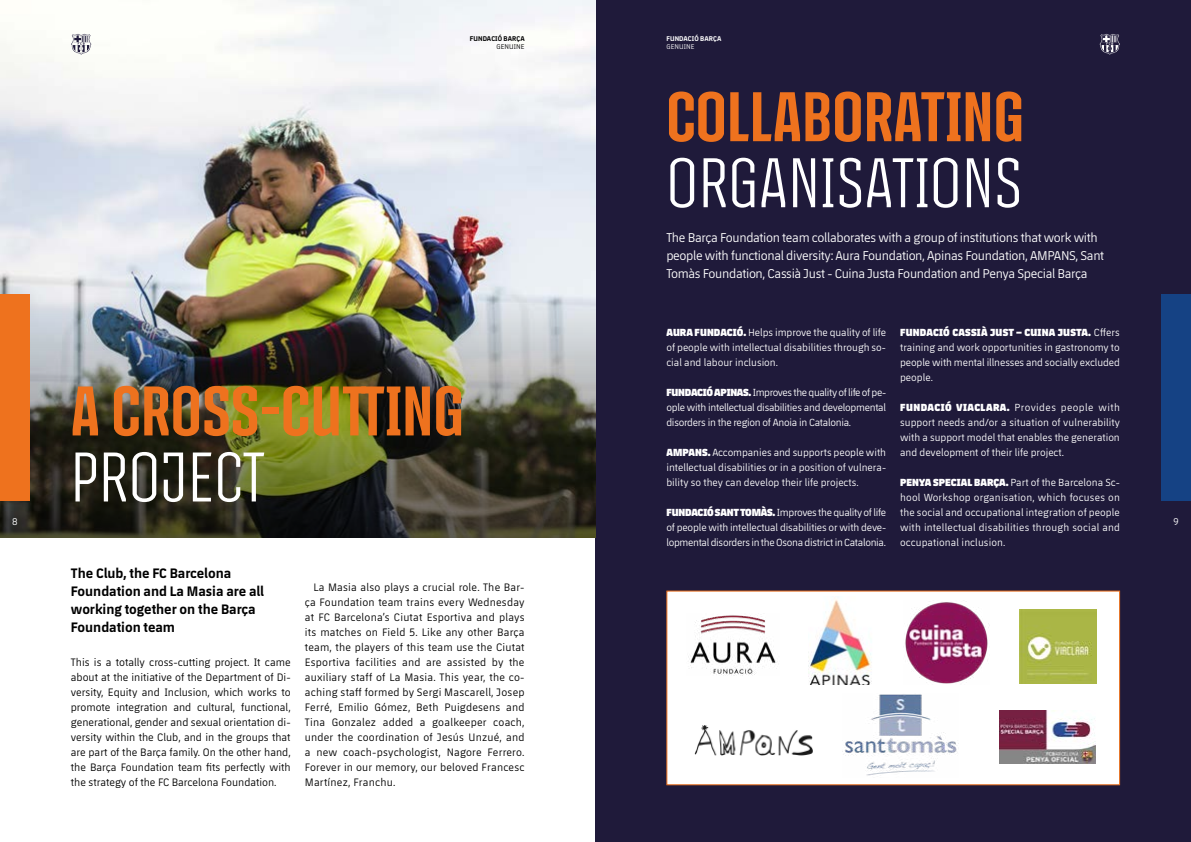
<style>
.page{position:relative;width:1191px;height:842px;background:#fff}
.page>*{position:absolute;margin:0;border:0;box-sizing:border-box;transform-origin:0 0}
.t1{font:700 72px "FCBARCELONACONDENSED";letter-spacing:.01em;color:#ee721e}
.t2{font:72px "FCBARCELONACONDENSED";letter-spacing:.01em;color:#fff}
.t3{font:700 14px/18px "FCBARCELONA";color:#000}
.t4{font:13px/18px "FCBARCELONA";letter-spacing:-.025em;color:#fff}
.t5{font:11px/15px "FCBARCELONA";color:#000;text-align:justify}
.t6{font:10.5px/15px "FCBARCELONA";letter-spacing:-.005em;color:#fff;text-align:justify}
.t7{font:10px "FCBARCELONA";color:#fff}
.t8{font:700 7px "FCBARCELONA";letter-spacing:.015em;color:#fff}
.t9{font:700 7px "FCBARCELONA";letter-spacing:.015em;color:#000}
.t10{font:7px "FCBARCELONA";letter-spacing:.015em;color:#fff}
.t11{font:7px "FCBARCELONA";letter-spacing:.015em;color:#000}
.s1{font-weight:800}
</style>
<div class="page">
<div style="left:595px;top:0;width:596px;height:842px;background:#1f1a3a"></div>
<div style="left:666px;top:591px;width:453px;height:194px;background:#fff;border:1px solid #ee721e"></div>
<img style="left:0;top:0;width:595px;height:296px">
<img style="left:688px;top:615px;width:89px;height:60px">
<img style="left:808px;top:599px;width:64px;height:86px">
<img style="left:694px;top:725px;width:119px;height:30px">
<img style="left:842px;top:694px;width:115px;height:82px">
<img style="left:905px;top:602px;width:84px;height:82px">
<img style="left:999px;top:710px;width:96px;height:54px">
<svg style="left:1099px;top:34px;width:21px;height:21px"></svg>
<div style="left:1161px;top:294px;width:30px;height:207px;background:#154284"></div>
<svg style="left:71px;top:34px;width:20px;height:21px"></svg>
<img style="left:1019px;top:609px;width:77px;height:74px">
<img style="left:0;top:296px;width:595px;height:241px">
<div style="left:0;top:294px;width:30px;height:207px;background:#ee721e"></div>
<p class="t9" style="left:470px;top:34px;width:56px">FUNDACIÓ BARÇA</p>
<p class="t11" style="left:496px;top:42px;width:30px">GENUINE</p>
<p class="t7" style="left:12px;top:514px;width:7px">8</p>
<h1 class="t1" style="left:71px;top:368px;width:394px">A CROSS-CUTTING</h1>
<h1 class="t2" style="left:71px;top:436px;width:195px">PROJECT</h1>
<h2 class="t3" style="left:71px;top:563px;width:195px">The Club, the FC Barcelona<br>Foundation and La Masia are all working together on the Barça<br>Foundation team</h2>
<p class="t5" style="left:71px;top:654px;width:221px">This is a totally cross-cutting project. It came about at the initiative of the Department of Di&shy;versity, Equity and Inclusion, which works to promote integration and cultural, functional, generational, gender and sexual orientation di&shy;versity within the Club, and in the groups that are part of the Barça family. On the other hand, the Barça Foundation team fits perfectly with the strategy of the FC Barcelona Foundation.</p>
<p class="t5" style="left:305px;top:579px;width:221px;text-indent:9px">La Masia also plays a crucial role. The Bar&shy;ça Foundation team trains every Wednesday at FC Barcelona’s Ciutat Esportiva and plays its matches on Field 5. Like any other Barça team, the players of this team use the Ciutat Esportiva facilities and are assisted by the auxiliary staff of La Masia. This year, the co&shy;aching staff formed by Sergi Mascarell, Josep Ferré, Emilio Gómez, Beth Puigdesens and Tina Gonzalez added a goalkeeper coach, under the coordination of Jesús Unzué, and a new coach-psychologist, Nagore Ferrero.<br>Forever in our memory, our beloved Francesc Martínez, Franchu.</p>
<p class="t8" style="left:666px;top:34px;width:56px">FUNDACIÓ BARÇA</p>
<p class="t10" style="left:666px;top:42px;width:30px">GENUINE</p>
<h1 class="t1" style="left:666px;top:74px;width:359px">COLLABORATING</h1>
<h1 class="t2" style="left:666px;top:142px;width:357px">ORGANISATIONS</h1>
<p class="t4" style="left:666px;top:228px;width:439px">The Barça Foundation team collaborates with a group of institutions that work with people with functional diversity: Aura Foundation, Apinas Foundation, AMPANS, Sant<br>Tomàs Foundation, Cassià Just - Cuina Justa Foundation and Penya Special Barça</p>
<p class="t6" style="left:666px;top:324px;width:221px"><span class="s1">AURA FUNDACIÓ.</span> Helps improve the quality of life of people with intellectual disabilities through so&shy;cial and labour inclusion.</p>
<p class="t6" style="left:666px;top:384px;width:221px"><span class="s1">FUNDACIÓ APINAS.</span> Improves the quality of life of pe&shy;ople with intellectual disabilities and developmental disorders in the region of Anoia in Catalonia.</p>
<p class="t6" style="left:666px;top:444px;width:221px"><span class="s1">AMPANS.</span> Accompanies and supports people with intellectual disabilities or in a position of vulnera&shy;bility so they can develop their life projects.</p>
<p class="t6" style="left:666px;top:504px;width:221px"><span class="s1">FUNDACIÓ SANT TOMÀS.</span> Improves the quality of life of people with intellectual disabilities or with deve&shy;lopmental disorders in the Osona district in Catalonia.</p>
<p class="t6" style="left:900px;top:324px;width:221px"><span class="s1">FUNDACIÓ CASSIÀ JUST – CUINA JUSTA.</span> Cffers training and work opportunities in gastronomy to people with mental illnesses and socially excluded people.</p>
<p class="t6" style="left:900px;top:399px;width:221px"><span class="s1">FUNDACIÓ VIACLARA.</span> Provides people with support needs and/or a situation of vulnerability with a support model that enables the generation and development of their life project.</p>
<p class="t6" style="left:900px;top:474px;width:221px"><span class="s1">PENYA SPECIAL BARÇA.</span> Part of the Barcelona Sc&shy;hool Workshop organisation, which focuses on the social and occupational integration of people with intellectual disabilities through social and occupational inclusion.</p>
<p class="t7" style="left:1173px;top:514px;width:7px">9</p>
</div>
